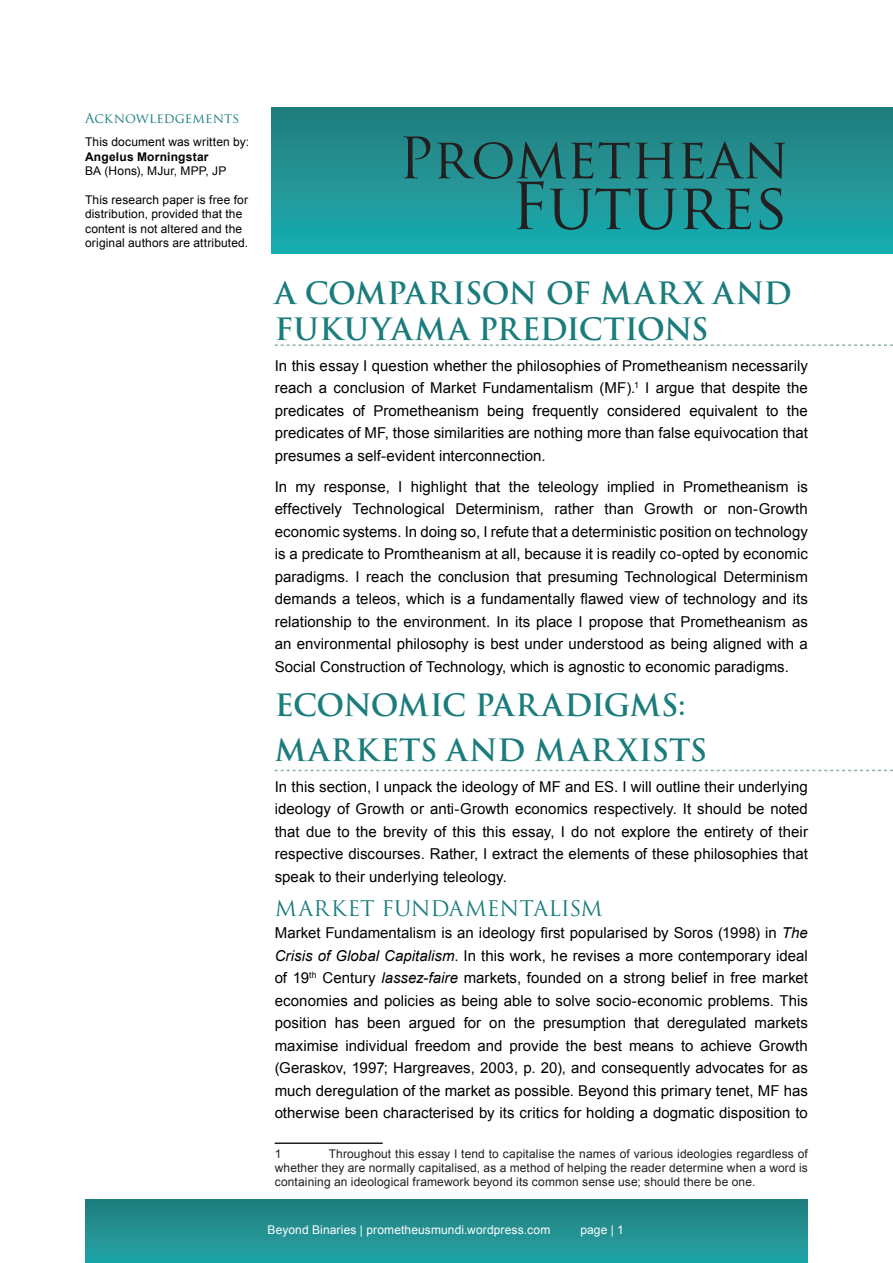
<style>
.page{position:relative;width:893px;height:1263px;background:#fff}
.page>*{position:absolute;margin:0;border:0;box-sizing:border-box;transform-origin:0 0}
.t1{font:63px "Trajan Pro";color:#231f20}
.t2{font:55.5px "Trajan Pro";color:#231f20}
.t3{font:700 30px/36px "Trajan Pro";color:#1b7c7c}
.t4{font:21px "Trajan Pro";color:#1b7c7c}
.t5{font:15px/22.5px "Arial";letter-spacing:.005em;color:#000;text-align:justify}
.t6{font:13.5px "Trajan Pro";letter-spacing:.005em;color:#1b7c7c}
.t7{font:12px/14.4px "Arial";letter-spacing:.01em;color:#231f20;text-align:justify}
.t8{font:12px/14.4px "Arial";letter-spacing:.01em;color:#000}
.t9{font:12px "Arial";letter-spacing:.01em;color:#fff}
.t10{font:700 12px "Arial";letter-spacing:.02em;color:#000}
.s1{font-style:italic}
</style>
<div class="page">
<div style="left:271px;top:108px;width:622px;height:145px;background:linear-gradient(to bottom,#257c7c,#1aadb1)"></div>
<hr style="left:275px;top:1142px;width:108px;height:2px;background:#231f20">
<div style="left:85px;top:1199px;width:723px;height:64px;background:linear-gradient(to bottom,#227c7c,#21a4a6)"></div>
<svg style="left:275px;top:344px;width:618px;height:2px"></svg>
<svg style="left:275px;top:770px;width:618px;height:1px"></svg>
<p class="t6" style="left:85px;top:110px;width:156px">Acknowledgements</p>
<p class="t8" style="left:85px;top:135px;width:166px">This document was written by:</p>
<p class="t10" style="left:85px;top:148px;width:125px">Angelus Morningstar</p>
<p class="t8" style="left:85px;top:164px;width:143px">BA (Hons), MJur, MPP, JP</p>
<p class="t8" style="left:85px;top:192px;width:165px">This research paper is free for distribution, provided that the content is not altered and the original authors are attributed.</p>
<h2 class="t2" style="left:398px;top:123px;width:392px">Promethean</h2>
<h1 class="t1" style="left:510px;top:166px;width:280px">Futures</h1>
<h3 class="t3" style="left:275px;top:275px;width:519px">A COMPARISON OF MARX AND<br>FUKUYAMA PREDICTIONS</h3>
<p class="t5" style="left:275px;top:354px;width:535px">In this essay I question whether the philosophies of Prometheanism necessarily reach a conclusion of Market Fundamentalism (MF).<sup>1</sup> I argue that despite the predicates of Prometheanism being frequently considered equivalent to the predicates of MF, those similarities are nothing more than false equivocation that presumes a self-evident interconnection.</p>
<p class="t5" style="left:275px;top:475px;width:535px">In my response, I highlight that the teleology implied in Prometheanism is effectively Technological Determinism, rather than Growth or non-Growth economic systems. In doing so, I refute that a deterministic position on technology is a predicate to Promtheanism at all, because it is readily co-opted by economic paradigms. I reach the conclusion that presuming Technological Determinism demands a teleos, which is a fundamentally flawed view of technology and its relationship to the environment. In its place I propose that Prometheanism as an environmental philosophy is best under understood as being aligned with a Social Construction of Technology, which is agnostic to economic paradigms.</p>
<h3 class="t3" style="left:275px;top:684px;width:434px;line-height:44.5px">ECONOMIC PARADIGMS:<br>MARKETS AND MARXISTS</h3>
<p class="t5" style="left:275px;top:775px;width:535px">In this section, I unpack the ideology of MF and ES. I will outline their underlying ideology of Growth or anti-Growth economics respectively. It should be noted that due to the brevity of this this essay, I do not explore the entirety of their respective discourses. Rather, I extract the elements of these philosophies that speak to their underlying teleology.</p>
<h3 class="t4" style="left:275px;top:895px;width:329px">MARKET FUNDAMENTALISM</h3>
<p class="t5" style="left:275px;top:921px;width:535px">Market Fundamentalism is an ideology first popularised by Soros (1998) in <span class="s1">The Crisis of Global Capitalism</span>. In this work, he revises a more contemporary ideal of 19<sup>th</sup> Century <span class="s1">lassez-faire</span> markets, founded on a strong belief in free market economies and policies as being able to solve socio-economic problems. This position has been argued for on the presumption that deregulated markets maximise individual freedom and provide the best means to achieve Growth (Geraskov, 1997; Hargreaves, 2003, p. 20), and consequently advocates for as much deregulation of the market as possible. Beyond this primary tenet, MF has otherwise been characterised by its critics for holding a dogmatic disposition to</p>
<p class="t7" style="left:275px;top:1146px;width:8px">1</p>
<p class="t7" style="left:275px;top:1146px;width:535px;text-indent:54px">Throughout this essay I tend to capitalise the names of various ideologies regardless of whether they are normally capitalised, as a method of helping the reader determine when a word is containing an ideological framework beyond its common sense use; should there be one.</p>
<p class="t9" style="left:268px;top:1221px;width:284px">Beyond Binaries | prometheusmundi.wordpress.com</p>
<p class="t9" style="left:580px;top:1221px;width:45px">page | 1</p>
</div>
